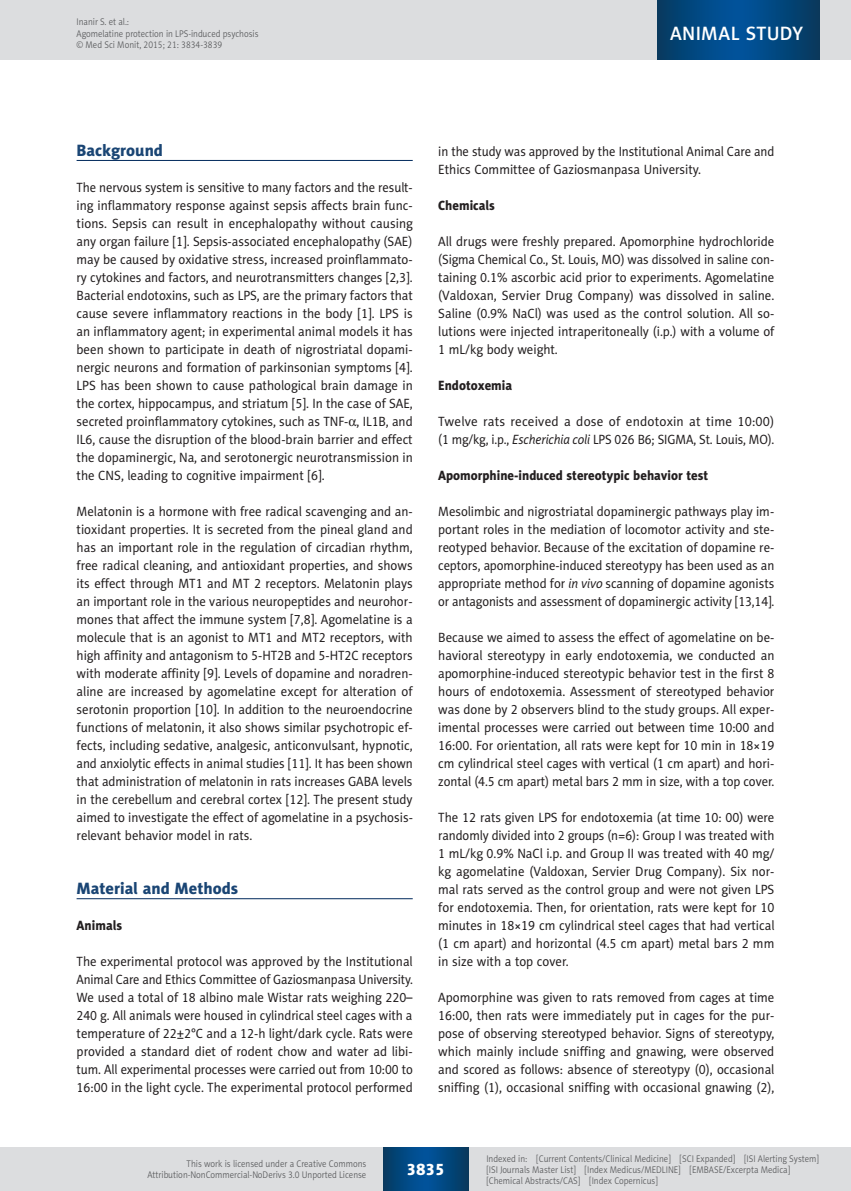
<style>
.page{position:relative;width:851px;height:1191px;background:#fff}
.page>*{position:absolute;margin:0;border:0;box-sizing:border-box;transform-origin:0 0}
.t1{font:19.5px "Naomi Sans EFN Medium";letter-spacing:.015em;color:#fff}
.MSM_Headline_1{font:16.5px "Naomi Sans EFN Heavy";color:#1a4574}
.t2{font:16.5px "Naomi Sans EFN Heavy";color:#fff}
.MSM_Body{font:13.5px/18px "Naomi Sans EFN";color:#231f20;text-align:justify;scale:.95 1}
.MSM_Body-2{font:13.5px/18px "Naomi Sans EFN";color:#231f20;text-align:justify;scale:.93 1}
.MSM_Body-3{font:13.5px/18px "Naomi Sans EFN";color:#231f20}
.MSM_Headline_2{font:13.5px "Naomi Sans EFN Heavy";color:#231f20;scale:.95 1}
.MSM_pagina_zywa{font:9.75px/11.2px "Naomi Sans EFN Light";color:#57585a;scale:.9 1}
.MSM_pagina_sygnatura{font:9.75px "Naomi Sans EFN Light";color:#57585a;scale:.9 1}
.s1{font-family:"Standard Sym L"}
.s2{font-style:italic}
</style>
<div class="page">
<hr style="left:77px;top:160px;width:335px;height:1px;background:#00295c">
<hr style="left:77px;top:898px;width:335px;height:1px;background:#00295c">
<div style="left:0;top:1148px;width:850px;height:43px;background:#dcdddf"></div>
<svg style="left:383px;top:1147px;width:85px;height:43px;background:#02477e"></svg>
<div style="left:0;top:0;width:850px;height:60px;background:#dcdddf"></div>
<svg style="left:657px;top:0;width:162px;height:60px;background:#02477e"></svg>
<p class="MSM_pagina_zywa" style="left:77px;top:16px;width:204px">Inanir S. et al.:<br>Agomelatine protection in LPS-induced psychosis</p>
<p class="MSM_pagina_sygnatura" style="left:77px;top:39px;width:163px">© Med Sci Monit, 2015; 21: 3834-3839</p>
<h1 class="t1" style="left:670px;top:22px;width:134px">ANIMAL STUDY</h1>
<p class="MSM_Headline_1" style="left:77px;top:140px;width:88px">Background</p>
<p class="MSM_Body-2" style="left:77px;top:178px;width:363px">The nervous system is sensitive to many factors and the result&shy;ing inflammatory response against sepsis affects brain func&shy;tions. Sepsis can result in encephalopathy without causing any organ failure [1]. Sepsis-associated encephalopathy (SAE) may be caused by oxidative stress, increased proinflammato&shy;ry cytokines and factors, and neurotransmitters changes [2,3].<br>Bacterial endotoxins, such as LPS, are the primary factors that cause severe inflammatory reactions in the body [1]. LPS is an inflammatory agent; in experimental animal models it has been shown to participate in death of nigrostriatal dopami&shy;nergic neurons and formation of parkinsonian symptoms [4].<br>LPS has been shown to cause pathological brain damage in the cortex, hippocampus, and striatum [5]. In the case of SAE, secreted proinflammatory cytokines, such as TNF-<span class="s1">a</span>, IL1B, and IL6, cause the disruption of the blood-brain barrier and effect the dopaminergic, Na, and serotonergic neurotransmission in the CNS, leading to cognitive impairment [6].</p>
<p class="MSM_Body" style="left:77px;top:502px;width:355px">Melatonin is a hormone with free radical scavenging and an&shy;tioxidant properties. It is secreted from the pineal gland and has an important role in the regulation of circadian rhythm, free radical cleaning, and antioxidant properties, and shows its effect through MT1 and MT 2 receptors. Melatonin plays an important role in the various neuropeptides and neurohor&shy;mones that affect the immune system [7,8]. Agomelatine is a molecule that is an agonist to MT1 and MT2 receptors, with high affinity and antagonism to 5-HT2B and 5-HT2C receptors with moderate affinity [9]. Levels of dopamine and noradren&shy;aline are increased by agomelatine except for alteration of serotonin proportion [10]. In addition to the neuroendocrine functions of melatonin, it also shows similar psychotropic ef&shy;fects, including sedative, analgesic, anticonvulsant, hypnotic, and anxiolytic effects in animal studies [11]. It has been shown that administration of melatonin in rats increases GABA levels in the cerebellum and cerebral cortex [12]. The present study aimed to investigate the effect of agomelatine in a psychosis&shy;relevant behavior model in rats.</p>
<p class="MSM_Headline_1" style="left:77px;top:878px;width:163px">Material and Methods</p>
<p class="MSM_Headline_2" style="left:77px;top:917px;width:49px">Animals</p>
<p class="MSM_Body" style="left:77px;top:952px;width:355px">The experimental protocol was approved by the Institutional Animal Care and Ethics Committee of Gaziosmanpasa University.<br>We used a total of 18 albino male Wistar rats weighing 220– 240 g. All animals were housed in cylindrical steel cages with a temperature of 22±2°C and a 12-h light/dark cycle. Rats were provided a standard diet of rodent chow and water ad libi&shy;tum. All experimental processes were carried out from 10:00 to 16:00 in the light cycle. The experimental protocol performed</p>
<p class="MSM_Body-2" style="left:438px;top:142px;width:363px">in the study was approved by the Institutional Animal Care and<br>Ethics Committee of Gaziosmanpasa University.</p>
<p class="MSM_Headline_2" style="left:438px;top:197px;width:61px">Chemicals</p>
<p class="MSM_Body" style="left:438px;top:232px;width:355px">All drugs were freshly prepared. Apomorphine hydrochloride (Sigma Chemical Co., St. Louis, MO) was dissolved in saline con&shy;taining 0.1% ascorbic acid prior to experiments. Agomelatine (Valdoxan, Servier Drug Company) was dissolved in saline.<br>Saline (0.9% NaCl) was used as the control solution. All so&shy;lutions were injected intraperitoneally (i.p.) with a volume of 1 mL/kg body weight.</p>
<p class="MSM_Headline_2" style="left:438px;top:377px;width:79px">Endotoxemia</p>
<p class="MSM_Body-3" style="left:438px;top:412px;width:337px">Twelve rats received a dose of endotoxin at time 10:00) (1 mg/kg, i.p., <span class="s2">Escherichia coli</span> LPS 026 B6; SIGMA, St. Louis, MO).</p>
<p class="MSM_Headline_2" style="left:438px;top:467px;width:286px">Apomorphine-induced stereotypic behavior test</p>
<p class="MSM_Body" style="left:438px;top:502px;width:355px">Mesolimbic and nigrostriatal dopaminergic pathways play im&shy;portant roles in the mediation of locomotor activity and ste&shy;reotyped behavior. Because of the excitation of dopamine re&shy;ceptors, apomorphine-induced stereotypy has been used as an appropriate method for <span class="s2">in vivo</span> scanning of dopamine agonists or antagonists and assessment of dopaminergic activity [13,14].</p>
<p class="MSM_Body" style="left:438px;top:628px;width:355px">Because we aimed to assess the effect of agomelatine on be&shy;havioral stereotypy in early endotoxemia, we conducted an apomorphine-induced stereotypic behavior test in the first 8 hours of endotoxemia. Assessment of stereotyped behavior was done by 2 observers blind to the study groups. All exper&shy;imental processes were carried out between time 10:00 and 16:00. For orientation, all rats were kept for 10 min in 18×19 cm cylindrical steel cages with vertical (1 cm apart) and hori&shy;zontal (4.5 cm apart) metal bars 2 mm in size, with a top cover.</p>
<p class="MSM_Body" style="left:438px;top:808px;width:355px">The 12 rats given LPS for endotoxemia (at time 10: 00) were randomly divided into 2 groups (n=6): Group I was treated with 1 mL/kg 0.9% NaCl i.p. and Group II was treated with 40 mg/ kg agomelatine (Valdoxan, Servier Drug Company). Six nor&shy;mal rats served as the control group and were not given LPS for endotoxemia. Then, for orientation, rats were kept for 10 minutes in 18×19 cm cylindrical steel cages that had vertical (1 cm apart) and horizontal (4.5 cm apart) metal bars 2 mm in size with a top cover.</p>
<p class="MSM_Body" style="left:438px;top:988px;width:355px">Apomorphine was given to rats removed from cages at time 16:00, then rats were immediately put in cages for the pur&shy;pose of observing stereotyped behavior. Signs of stereotypy, which mainly include sniffing and gnawing, were observed and scored as follows: absence of stereotypy (0), occasional sniffing (1), occasional sniffing with occasional gnawing (2),</p>
<p class="MSM_pagina_zywa" style="left:147px;top:1158px;width:245px;text-align:right">This work is licensed under a Creative Commons<br>Attribution-NonCommercial-NoDerivs 3.0 Unported License</p>
<p class="t2" style="left:406px;top:1159px;width:40px">3835</p>
<p class="MSM_pagina_zywa" style="left:486px;top:1152px;width:371px">Indexed in: [Current Contents/Clinical Medicine] [SCI Expanded] [ISI Alerting System] [ISI Journals Master List] [Index Medicus/MEDLINE] [EMBASE/Excerpta Medica] [Chemical Abstracts/CAS] [Index Copernicus]</p>
</div>
